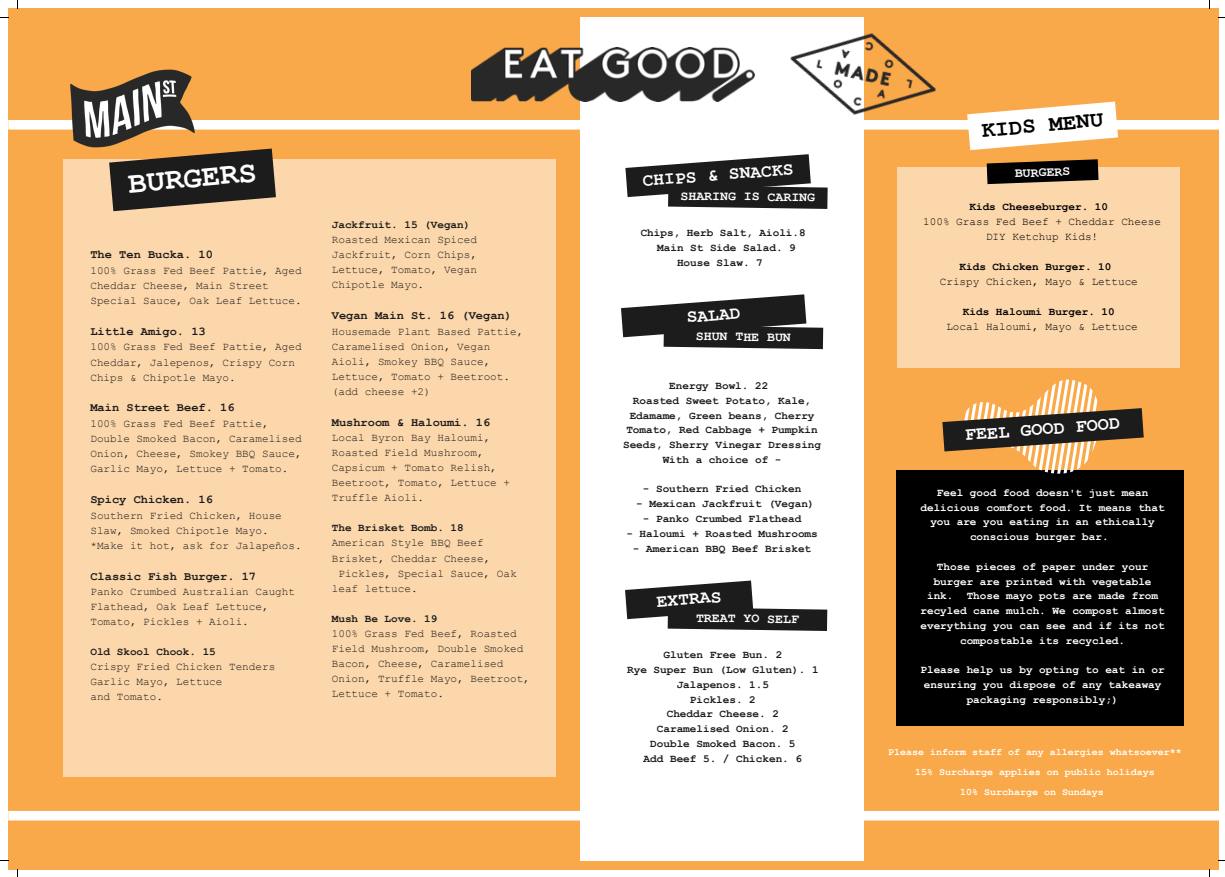
<style>
.page{position:relative;width:1225px;height:877px;background:#fff}
.page>*{position:absolute;margin:0;border:0;box-sizing:border-box;transform-origin:0 0}
.t1{font:700 30.7px "Courier New";color:#fff}
.t2{font:700 22.6px "Courier New";color:#000}
.t3{font:700 18.5px "Courier New";color:#fff}
.t4{font:700 18px "Courier New";color:#fff}
.t5{font:700 13.2px "Courier New";color:#fff}
.t6{font:700 12px "Courier New";color:#1d1c1c}
.t7{font:11px/15px "Courier New";color:#1d1c1c}
.t8{font:700 11px/14.8px "Courier New";color:#1d1c1c;text-align:center}
.t9{font:700 11px/14.8px "Courier New";color:#fff;text-align:center}
.t10{font:11px "Courier New";color:#000}
.t11{font:700 11px "Courier New";color:#000}
.t12{font:700 10px "Courier New";color:#fff}
</style>
<div class="page">
<div style="left:8px;top:8px;width:1210px;height:861px;background:#faa94a"></div>
<div style="left:581px;top:17px;width:282px;height:843px;background:#fff"></div>
<img style="left:144px;top:69px;width:45px;height:6px">
<img style="left:472px;top:47px;width:282px;height:28px">
<div style="left:63px;top:159px;width:493px;height:617px;background:#fcd7ab"></div>
<img style="left:790px;top:17px;width:131px;height:58px">
<div style="left:897px;top:167px;width:282px;height:200px;background:#fcd7ab"></div>
<svg style="left:625px;top:580px;width:202px;height:50px"></svg>
<svg style="left:621px;top:294px;width:202px;height:55px"></svg>
<svg style="left:8px;top:810px;width:1210px;height:10px"></svg>
<svg style="left:8px;top:75px;width:1210px;height:136px"></svg>
<div style="left:896px;top:470px;width:288px;height:255px;background:#000"></div>
<svg style="left:942px;top:367px;width:201px;height:107px"></svg>
<p class="t1" style="left:127px;top:167px;width:130px;rotate:-5deg">BURGERS</p>
<p class="t6" style="left:90px;top:248px;width:124px">The Ten Bucka. 10</p>
<p class="t7" style="left:90px;top:263px;width:213px">100% Grass Fed Beef Pattie, Aged<br>Cheddar Cheese, Main Street<br>Special Sauce, Oak Leaf Lettuce.</p>
<p class="t6" style="left:90px;top:324px;width:117px">Little Amigo. 13</p>
<p class="t7" style="left:90px;top:340px;width:213px">100% Grass Fed Beef Pattie, Aged<br>Cheddar, Jalepenos, Crispy Corn<br>Chips &amp; Chipotle Mayo.</p>
<p class="t6" style="left:90px;top:401px;width:146px">Main Street Beef. 16</p>
<p class="t7" style="left:90px;top:416px;width:213px">100% Grass Fed Beef Pattie,<br>Double Smoked Bacon, Caramelised<br>Onion, Cheese, Smokey BBQ Sauce,<br>Garlic Mayo, Lettuce + Tomato.</p>
<p class="t6" style="left:90px;top:493px;width:124px">Spicy Chicken. 16</p>
<p class="t7" style="left:90px;top:508px;width:193px">Southern Fried Chicken, House<br>Slaw, Smoked Chipotle Mayo.</p>
<p class="t7" style="left:90px;top:538px;width:213px">*Make it hot, ask for Jalapeños.</p>
<p class="t6" style="left:90px;top:569px;width:167px">Classic Fish Burger. 17</p>
<p class="t7" style="left:90px;top:584px;width:206px">Panko Crumbed Australian Caught<br>Flathead, Oak Leaf Lettuce,<br>Tomato, Pickles + Aioli.</p>
<p class="t8" style="left:90px;top:645px;width:127px">Old Skool Chook. 15</p>
<p class="t7" style="left:90px;top:659px;width:186px">Crispy Fried Chicken Tenders<br>Garlic Mayo, Lettuce</p>
<p class="t7" style="left:90px;top:689px;width:74px">and Tomato.</p>
<p class="t8" style="left:332px;top:218px;width:140px">Jackfruit. 15 (Vegan)</p>
<p class="t7" style="left:332px;top:232px;width:147px;text-align:justify">Roasted Mexican Spiced Jackfruit, Corn Chips, Lettuce, Tomato, Vegan Chipotle Mayo.</p>
<p class="t6" style="left:332px;top:309px;width:182px">Vegan Main St. 16 (Vegan)</p>
<p class="t7" style="left:332px;top:324px;width:193px">Housemade Plant Based Pattie,<br>Caramelised Onion, Vegan<br>Aioli, Smokey BBQ Sauce,<br>Lettuce, Tomato + Beetroot.</p>
<p class="t7" style="left:332px;top:384px;width:100px">(add cheese +2)</p>
<p class="t6" style="left:332px;top:415px;width:160px">Mushroom &amp; Haloumi. 16</p>
<p class="t7" style="left:332px;top:431px;width:180px">Local Byron Bay Haloumi,<br>Roasted Field Mushroom,<br>Capsicum + Tomato Relish,<br>Beetroot, Tomato, Lettuce +<br>Truffle Aioli.</p>
<p class="t8" style="left:332px;top:521px;width:133px">The Brisket Bomb. 18</p>
<p class="t7" style="left:332px;top:536px;width:153px">American Style BBQ Beef</p>
<p class="t7" style="left:332px;top:551px;width:160px">Brisket, Cheddar Cheese,</p>
<p class="t7" style="left:338px;top:566px;width:180px">Pickles, Special Sauce, Oak</p>
<p class="t7" style="left:332px;top:581px;width:87px">leaf lettuce.</p>
<p class="t8" style="left:332px;top:611px;width:107px">Mush Be Love. 19</p>
<p class="t7" style="left:332px;top:626px;width:199px">100% Grass Fed Beef, Roasted<br>Field Mushroom, Double Smoked<br>Bacon, Cheese, Caramelised<br>Onion, Truffle Mayo, Beetroot,<br>Lettuce + Tomato.</p>
<p class="t4" style="left:641px;top:172px;width:153px;rotate:-5deg">CHIPS &amp; SNACKS</p>
<p class="t5" style="left:680px;top:188px;width:136px;rotate:1deg">SHARING IS CARING</p>
<p class="t8" style="left:640px;top:226px;width:166px">Chips, Herb Salt, Aioli.8</p>
<p class="t8" style="left:657px;top:241px;width:140px">Main St Side Salad. 9</p>
<p class="t8" style="left:677px;top:255px;width:87px">House Slaw. 7</p>
<p class="t4" style="left:685px;top:307px;width:56px;rotate:-5deg">SALAD</p>
<p class="t5" style="left:696px;top:328px;width:96px;rotate:1deg">SHUN THE BUN</p>
<p class="t8" style="left:669px;top:378px;width:100px">Energy Bowl. 22</p>
<p class="t8" style="left:623px;top:393px;width:199px">Roasted Sweet Potato, Kale,<br>Edamame, Green beans, Cherry<br>Tomato, Red Cabbage + Pumpkin<br>Seeds, Sherry Vinegar Dressing</p>
<p class="t8" style="left:662px;top:452px;width:120px">With a choice of -</p>
<p class="t8" style="left:642px;top:482px;width:160px">- Southern Fried Chicken</p>
<p class="t8" style="left:636px;top:497px;width:180px">- Mexican Jackfruit (Vegan)</p>
<p class="t8" style="left:642px;top:511px;width:160px">- Panko Crumbed Flathead</p>
<p class="t8" style="left:626px;top:526px;width:193px">- Haloumi + Roasted Mushrooms</p>
<p class="t8" style="left:633px;top:541px;width:180px">- American BBQ Beef Brisket</p>
<p class="t4" style="left:655px;top:592px;width:66px;rotate:-5deg">EXTRAS</p>
<p class="t5" style="left:696px;top:610px;width:104px;rotate:1deg">TREAT YO SELF</p>
<p class="t8" style="left:663px;top:647px;width:120px">Gluten Free Bun. 2</p>
<p class="t8" style="left:627px;top:662px;width:193px">Rye Super Bun (Low Gluten). 1</p>
<p class="t8" style="left:676px;top:677px;width:94px">Jalapenos. 1.5</p>
<p class="t8" style="left:689px;top:692px;width:67px">Pickles. 2</p>
<p class="t8" style="left:666px;top:706px;width:114px">Cheddar Cheese. 2</p>
<p class="t8" style="left:656px;top:721px;width:133px">Caramelised Onion. 2</p>
<p class="t8" style="left:650px;top:736px;width:147px">Double Smoked Bacon. 5</p>
<p class="t8" style="left:643px;top:751px;width:160px">Add Beef 5. / Chicken. 6</p>
<p class="t2" style="left:980px;top:118px;width:123px;rotate:-5deg">KIDS MENU</p>
<p class="t5" style="left:1014px;top:166px;width:57px;rotate:-2deg">BURGERS</p>
<p class="t11" style="left:969px;top:200px;width:140px">Kids Cheeseburger. 10</p>
<p class="t10" style="left:923px;top:215px;width:239px">100% Grass Fed Beef + Cheddar Cheese</p>
<p class="t10" style="left:985px;top:230px;width:114px">DIY Ketchup Kids!</p>
<p class="t11" style="left:959px;top:260px;width:153px">Kids Chicken Burger. 10</p>
<p class="t10" style="left:939px;top:275px;width:199px">Crispy Chicken, Mayo &amp; Lettuce</p>
<p class="t11" style="left:962px;top:305px;width:153px">Kids Haloumi Burger. 10</p>
<p class="t10" style="left:946px;top:320px;width:193px">Local Haloumi, Mayo &amp; Lettuce</p>
<p class="t3" style="left:964px;top:424px;width:157px;rotate:-4deg">FEEL GOOD FOOD</p>
<p class="t9" style="left:920px;top:485px;width:246px">Feel good food doesn't just mean delicious comfort food. It means that you are you eating in an ethically conscious burger bar.</p>
<p class="t9" style="left:920px;top:559px;width:246px">Those pieces of paper under your burger are printed with vegetable ink. Those mayo pots are made from recyled cane mulch. We compost almost everything you can see and if its not compostable its recycled.</p>
<p class="t9" style="left:920px;top:662px;width:246px">Please help us by opting to eat in or ensuring you dispose of any takeaway packaging responsibly;)</p>
<p class="t12" style="left:887px;top:746px;width:295px">Please inform staff of any allergies whatsoever**</p>
<p class="t12" style="left:914px;top:766px;width:241px">15% Surcharge applies on public holidays</p>
<p class="t12" style="left:959px;top:786px;width:145px">10% Surcharge on Sundays</p>
</div>
